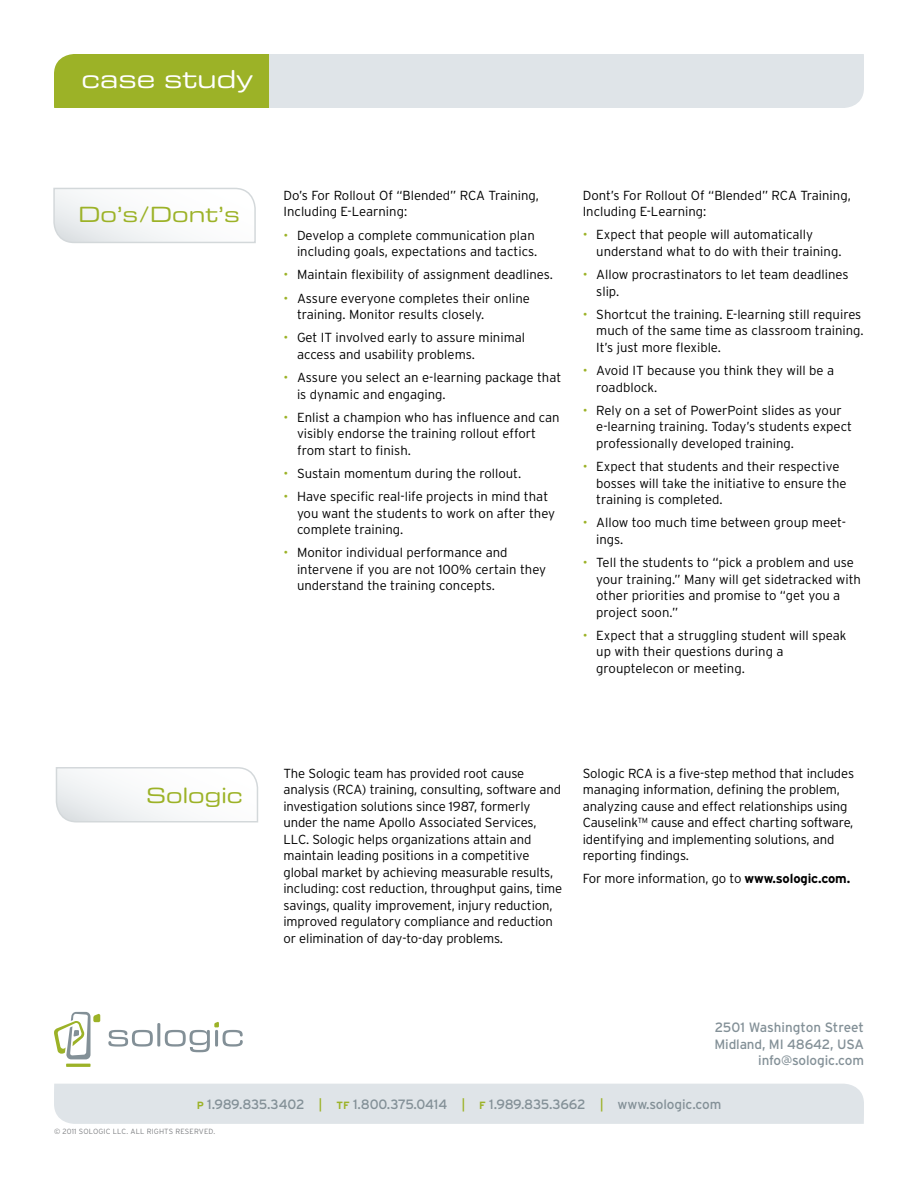
<style>
.page{position:relative;width:918px;height:1188px;background:#fff}
.page>*{position:absolute;margin:0;border:0;box-sizing:border-box;transform-origin:0 0}
.t1{font:31.5px "Aban";color:#fff}
.t2{font:27px "Aban";color:#9cb227}
.t3{font:13.5px/16.5px "Interstate";letter-spacing:-.01em;color:#839097;text-align:right}
.t4{font:300 13.2px/16.5px "Interstate";color:#000}
.t5{font:300 7.5px "Interstate";letter-spacing:.02em;color:#808285}
.s1{color:#9cb227}
.s2{font-weight:700}
.s3{font-weight:700;font-size:10.5px;color:#9cb227}
</style>
<div class="page">
<div style="left:54px;top:1084px;width:810px;height:40px;background:#dfe4e8"></div>
<svg style="left:55px;top:767px;width:203px;height:56px"></svg>
<hr style="left:66px;top:1064px;width:25px;height:3px;background:#9cb227">
<svg style="left:54px;top:1012px;width:46px;height:47px"></svg>
<svg style="left:108px;top:1022px;width:135px;height:30px"></svg>
<svg style="left:54px;top:54px;width:810px;height:54px;background:#cdd6b4"></svg>
<svg style="left:53px;top:187px;width:203px;height:56px"></svg>
<h1 class="t1" style="left:82px;top:54px;width:173px">case study</h1>
<h2 class="t2" style="left:79px;top:193px;width:163px">Do’s/Dont’s</h2>
<h2 class="t2" style="left:146px;top:774px;width:98px">Sologic</h2>
<p class="t4" style="left:284px;top:187px;width:257px">Do’s For Rollout Of “Blended” RCA Training,<br>Including E-Learning:</p>
<p class="t4" style="left:284px;top:227px;width:255px;text-align:right"><span class="s1">•</span> Develop a complete communication plan including goals, expectations and tactics.</p>
<p class="t4" style="left:284px;top:266px;width:271px"><span class="s1">•</span> Maintain flexibility of assignment deadlines.</p>
<p class="t4" style="left:297px;top:290px;width:234px;text-indent:-14px"><span class="s1">•</span> Assure everyone completes their online training. Monitor results closely.</p>
<p class="t4" style="left:297px;top:329px;width:230px;text-indent:-14px"><span class="s1">•</span> Get IT involved early to assure minimal access and usability problems.</p>
<p class="t4" style="left:297px;top:369px;width:266px;text-indent:-14px"><span class="s1">•</span> Assure you select an e-learning package that is dynamic and engaging.</p>
<p class="t4" style="left:297px;top:409px;width:264px;text-indent:-14px"><span class="s1">•</span> Enlist a champion who has influence and can visibly endorse the training rollout effort from start to finish.</p>
<p class="t4" style="left:284px;top:465px;width:239px"><span class="s1">•</span> Sustain momentum during the rollout.</p>
<p class="t4" style="left:297px;top:488px;width:260px;text-indent:-14px"><span class="s1">•</span> Have specific real-life projects in mind that you want the students to work on after they complete training.</p>
<p class="t4" style="left:297px;top:544px;width:251px;text-indent:-14px"><span class="s1">•</span> Monitor individual performance and intervene if you are not 100% certain they understand the training concepts.</p>
<p class="t4" style="left:583px;top:187px;width:270px">Dont’s For Rollout Of “Blended” RCA Training,<br>Including E-Learning:</p>
<p class="t4" style="left:596px;top:226px;width:247px;text-indent:-14px"><span class="s1">•</span> Expect that people will automatically understand what to do with their training.</p>
<p class="t4" style="left:596px;top:266px;width:254px;text-indent:-14px"><span class="s1">•</span> Allow procrastinators to let team deadlines slip.</p>
<p class="t4" style="left:596px;top:306px;width:269px;text-indent:-14px"><span class="s1">•</span> Shortcut the training. E-learning still requires much of the same time as classroom training.<br>It’s just more flexible.</p>
<p class="t4" style="left:596px;top:362px;width:239px;text-indent:-14px"><span class="s1">•</span> Avoid IT because you think they will be a roadblock.</p>
<p class="t4" style="left:596px;top:402px;width:257px;text-indent:-14px"><span class="s1">•</span> Rely on a set of PowerPoint slides as your e-learning training. Today’s students expect professionally developed training.</p>
<p class="t4" style="left:596px;top:458px;width:252px;text-indent:-14px"><span class="s1">•</span> Expect that students and their respective bosses will take the initiative to ensure the training is completed.</p>
<p class="t4" style="left:596px;top:514px;width:251px;text-indent:-14px"><span class="s1">•</span> Allow too much time between group meet&shy;ings.</p>
<p class="t4" style="left:596px;top:554px;width:266px;text-indent:-14px"><span class="s1">•</span> Tell the students to “pick a problem and use your training.” Many will get sidetracked with other priorities and promise to “get you a project soon.”</p>
<p class="t4" style="left:596px;top:627px;width:252px;text-indent:-14px"><span class="s1">•</span> Expect that a struggling student will speak up with their questions during a grouptelecon or meeting.</p>
<p class="t4" style="left:284px;top:765px;width:280px">The Sologic team has provided root cause analysis (RCA) training, consulting, software and investigation solutions since 1987, formerly under the name Apollo Associated Services, LLC. Sologic helps organizations attain and maintain leading positions in a competitive global market by achieving measurable results, including: cost reduction, throughput gains, time savings, quality improvement, injury reduction, improved regulatory compliance and reduction or elimination of day-to-day problems.</p>
<p class="t4" style="left:583px;top:765px;width:273px">Sologic RCA is a five-step method that includes managing information, defining the problem, analyzing cause and effect relationships using Causelink™ cause and effect charting software, identifying and implementing solutions, and reporting findings.</p>
<p class="t4" style="left:583px;top:870px;width:269px">For more information, go to <span class="s2">www.sologic.com.</span></p>
<p class="t3" style="left:714px;top:1019px;width:151px">2501 Washington Street<br>Midland, MI 48642, USA info@sologic.com</p>
<p class="t3" style="left:197px;top:1096px;width:526px"><span class="s3">P</span> 1.989.835.3402 <span class="s1">|</span> <span class="s3">TF</span> 1.800.375.0414 <span class="s1">|</span> <span class="s3">F</span> 1.989.835.3662 <span class="s1">|</span> www.sologic.com</p>
<p class="t5" style="left:54px;top:1127px;width:82px">© 2011 Sologic LLC. all</p>
<p class="t5" style="left:147px;top:1127px;width:18px">rights</p>
<p class="t5" style="left:175px;top:1127px;width:6px">reser</p>
<p class="t5" style="left:199px;top:1127px;width:18px">ved.</p>
</div>
